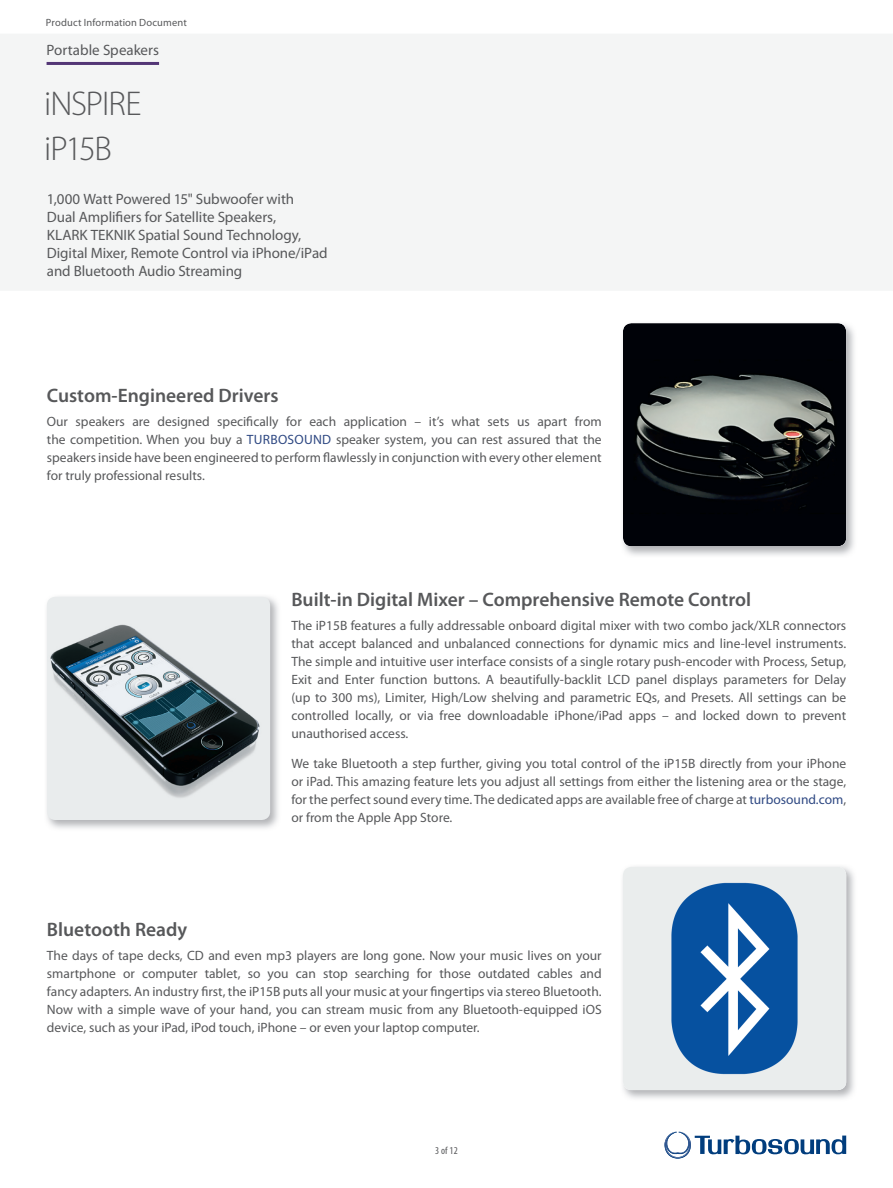
<style>
.page{position:relative;width:893px;height:1188px;background:#fff}
.page>*{position:absolute;margin:0;border:0;box-sizing:border-box;transform-origin:0 0}
.t1{font:300 34.5px/44.8px "Myriad Pro";letter-spacing:-.035em;color:#57585a}
.t2{font:600 19.5px "Myriad Pro";color:#57585a}
.t3{font:15px/18px "Myriad Pro";letter-spacing:-.005em;color:#57585a}
.t4{font:13.5px/18px "Myriad Pro";color:#57585a;text-align:justify}
.t5{font:10.5px "Myriad Pro";letter-spacing:.015em;color:#57585a}
.t6{font:condensed 10.5px "Myriad Pro";color:#57585a}
.s1{color:#2f4983}
</style>
<div class="page">
<hr style="left:47px;top:62px;width:112px;height:3px;background:#533676">
<svg style="left:664px;top:1132px;width:182px;height:27px"></svg>
<img style="left:621px;top:322px;width:235px;height:234px">
<img style="left:623px;top:323px;width:223px;height:223px;border-radius:9px">
<img style="left:46px;top:596px;width:232px;height:233px">
<img style="left:47px;top:597px;width:223px;height:223px;border-radius:9px">
<img style="left:622px;top:866px;width:232px;height:233px">
<img style="left:623px;top:867px;width:223px;height:223px;border-radius:9px">
<p class="t5" style="left:46px;top:18px;width:142px">Product Information Document</p>
<p class="t3" style="left:47px;top:42px;width:114px">Portable Speakers</p>
<h1 class="t1" style="left:44px;top:84px;width:99px">iNSPIRE iP15B</h1>
<p class="t3" style="left:47px;top:191px;width:282px">1,000 Watt Powered 15" Subwoofer with<br>Dual Amplifiers for Satellite Speakers,<br>KLARK TEKNIK Spatial Sound Technology, Digital Mixer, Remote Control via iPhone/iPad and Bluetooth Audio Streaming</p>
<h2 class="t2" style="left:47px;top:388px;width:233px">Custom-Engineered Drivers</h2>
<p class="t4" style="left:47px;top:414px;width:556px">Our speakers are designed specifically for each application – it’s what sets us apart from the competition. When you buy a <span class="s1">TURBOSOUND</span> speaker system, you can rest assured that the speakers inside have been engineered to perform flawlessly in conjunction with every other element for truly professional results.</p>
<h2 class="t2" style="left:291px;top:592px;width:461px">Built-in Digital Mixer – Comprehensive Remote Control</h2>
<p class="t4" style="left:291px;top:618px;width:556px">The iP15B features a fully addressable onboard digital mixer with two combo jack/XLR connectors that accept balanced and unbalanced connections for dynamic mics and line-level instruments.<br>The simple and intuitive user interface consists of a single rotary push-encoder with Process, Setup, Exit and Enter function buttons. A beautifully-backlit LCD panel displays parameters for Delay (up to 300 ms), Limiter, High/Low shelving and parametric EQs, and Presets. All settings can be controlled locally, or via free downloadable iPhone/iPad apps – and locked down to prevent unauthorised access.</p>
<p class="t4" style="left:291px;top:756px;width:556px">We take Bluetooth a step further, giving you total control of the iP15B directly from your iPhone or iPad. This amazing feature lets you adjust all settings from either the listening area or the stage, for the perfect sound every time. The dedicated apps are available free of charge at <span class="s1">turbosound.com</span>, or from the Apple App Store.</p>
<h2 class="t2" style="left:47px;top:922px;width:142px">Bluetooth Ready</h2>
<p class="t4" style="left:47px;top:948px;width:556px">The days of tape decks, CD and even mp3 players are long gone. Now your music lives on your smartphone or computer tablet, so you can stop searching for those outdated cables and fancy adapters. An industry first, the iP15B puts all your music at your fingertips via stereo Bluetooth.<br>Now with a simple wave of your hand, you can stream music from any Bluetooth-equipped iOS device, such as your iPad, iPod touch, iPhone – or even your laptop computer.</p>
<p class="t6" style="left:435px;top:1147px;width:24px">3 of 12</p>
</div>
